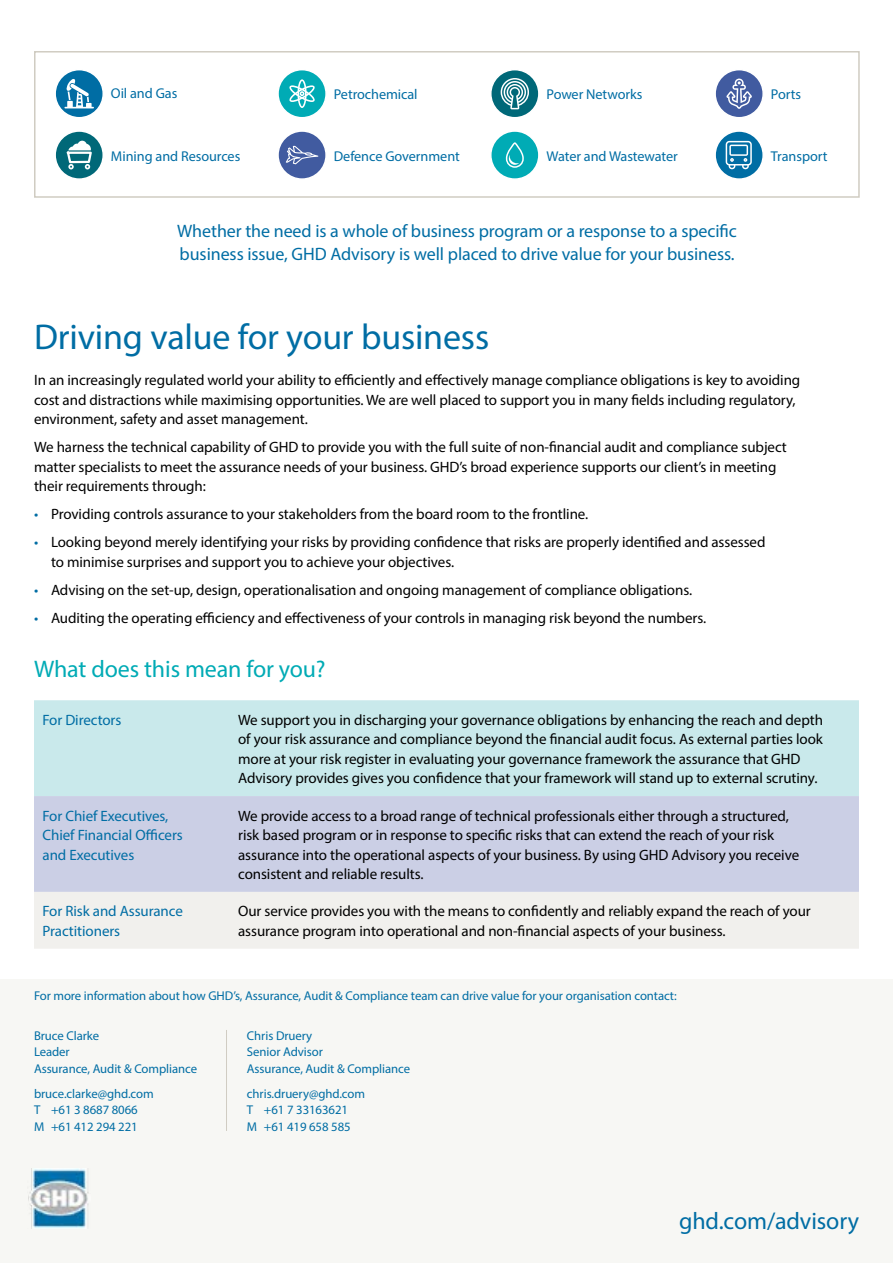
<style>
.page{position:relative;width:893px;height:1263px;background:#fff}
.page>*{position:absolute;margin:0;border:0;box-sizing:border-box;transform-origin:0 0}
.t1{font:36px "Myriad Pro";letter-spacing:-.005em;color:#006da4}
.t2{font:24px "Myriad Pro";letter-spacing:-.005em;color:#00abb5}
.t3{font:24px "Myriad Pro";letter-spacing:-.005em;color:#006da4}
.t4{font:18px/22.5px "Myriad Pro";letter-spacing:-.005em;color:#006da4}
.t5{font:15px/19.5px "Myriad Pro";letter-spacing:-.005em;color:#000}
.t6{font:15px/19.5px "Myriad Pro";letter-spacing:-.005em;color:#006da4}
.t7{font:14.25px "Myriad Pro";letter-spacing:-.005em;color:#006da4}
.t8{font:12.75px/16.5px "Myriad Pro";letter-spacing:-.005em;color:#006da4}
.s1{color:#006da4}
</style>
<div class="page">
<div style="left:0;top:979px;width:893px;height:284px;background:#f7f7f4"></div>
<img style="left:28px;top:1168px;width:61px;height:61px">
<div style="left:34px;top:700px;width:825px;height:96px;background:#c9e9eb"></div>
<div style="left:34px;top:796px;width:825px;height:96px;background:#cbcfe5"></div>
<div style="left:34px;top:892px;width:825px;height:57px;background:#f1f0ed"></div>
<hr style="left:226px;top:1030px;width:1px;height:101px;background:#d0ccc2">
<div style="left:34px;top:51px;width:826px;height:147px;border:2px solid #d0ccc2"></div>
<svg style="left:55px;top:70px;width:48px;height:48px"></svg>
<div style="left:54px;top:69px;width:50px;height:49px;border:1px solid #fff;border-radius:50%"></div>
<svg style="left:64px;top:79px;width:30px;height:29px"></svg>
<div style="left:491px;top:131px;width:48px;height:48px;background:#00abb5;border-radius:50%"></div>
<div style="left:490px;top:130px;width:50px;height:50px;border:1px solid #fff;border-radius:50%"></div>
<svg style="left:506px;top:142px;width:18px;height:26px"></svg>
<div style="left:715px;top:70px;width:48px;height:48px;background:#415ba0;border-radius:50%"></div>
<div style="left:714px;top:69px;width:50px;height:49px;border:1px solid #fff;border-radius:50%"></div>
<svg style="left:726px;top:79px;width:26px;height:30px"></svg>
<div style="left:278px;top:70px;width:48px;height:48px;background:#00abb5;border-radius:50%"></div>
<div style="left:277px;top:69px;width:50px;height:49px;border:1px solid #fff;border-radius:50%"></div>
<svg style="left:289px;top:79px;width:26px;height:29px"></svg>
<div style="left:55px;top:131px;width:48px;height:48px;background:#006878;border-radius:50%"></div>
<div style="left:54px;top:130px;width:50px;height:50px;border:1px solid #fff;border-radius:50%"></div>
<svg style="left:65px;top:132px;width:28px;height:37px"></svg>
<svg style="left:715px;top:131px;width:48px;height:48px"></svg>
<div style="left:714px;top:130px;width:50px;height:50px;border:1px solid #fff;border-radius:50%"></div>
<svg style="left:726px;top:141px;width:26px;height:28px"></svg>
<svg style="left:491px;top:70px;width:48px;height:48px"></svg>
<div style="left:490px;top:69px;width:50px;height:49px;border:1px solid #fff;border-radius:50%"></div>
<svg style="left:501px;top:78px;width:28px;height:31px"></svg>
<div style="left:278px;top:131px;width:48px;height:48px;background:#415ba0;border-radius:50%"></div>
<div style="left:277px;top:130px;width:50px;height:50px;border:1px solid #fff;border-radius:50%"></div>
<svg style="left:286px;top:146px;width:32px;height:18px"></svg>
<p class="t7" style="left:111px;top:84px;width:68px">Oil and Gas</p>
<p class="t7" style="left:111px;top:147px;width:131px">Mining and Resources</p>
<p class="t7" style="left:334px;top:86px;width:85px">Petrochemical</p>
<p class="t7" style="left:334px;top:147px;width:128px">Defence Government</p>
<p class="t7" style="left:547px;top:86px;width:97px">Power Networks</p>
<p class="t7" style="left:771px;top:86px;width:32px">Ports</p>
<p class="t7" style="left:547px;top:147px;width:133px">Water and Wastewater</p>
<p class="t7" style="left:771px;top:147px;width:58px">Transport</p>
<p class="t4" style="left:177px;top:220px;width:561px">Whether the need is a whole of business program or a response to a specific business issue, GHD Advisory is well placed to drive value for your business.</p>
<h1 class="t1" style="left:34px;top:315px;width:457px">Driving value for your business</h1>
<p class="t5" style="left:34px;top:370px;width:768px">In an increasingly regulated world your ability to efficiently and effectively manage compliance obligations is key to avoiding cost and distractions while maximising opportunities. We are well placed to support you in many fields including regulatory, environment, safety and asset management.</p>
<p class="t5" style="left:34px;top:437px;width:754px">We harness the technical capability of GHD to provide you with the full suite of non-financial audit and compliance subject matter specialists to meet the assurance needs of your business. GHD’s broad experience supports our client’s in meeting their requirements through:</p>
<p class="t5" style="left:34px;top:504px;width:556px"><span class="s1">•</span> Providing controls assurance to your stakeholders from the board room to the frontline.</p>
<p class="t5" style="left:51px;top:532px;width:716px;text-indent:-17px"><span class="s1">•</span> Looking beyond merely identifying your risks by providing confidence that risks are properly identified and assessed to minimise surprises and support you to achieve your objectives.</p>
<p class="t5" style="left:34px;top:580px;width:660px"><span class="s1">•</span> Advising on the set-up, design, operationalisation and ongoing management of compliance obligations.</p>
<p class="t5" style="left:34px;top:608px;width:674px"><span class="s1">•</span> Auditing the operating efficiency and effectiveness of your controls in managing risk beyond the numbers.</p>
<h2 class="t2" style="left:34px;top:654px;width:293px">What does this mean for you?</h2>
<p class="t6" style="left:43px;top:710px;width:80px">For Directors</p>
<p class="t5" style="left:238px;top:710px;width:586px">We support you in discharging your governance obligations by enhancing the reach and depth of your risk assurance and compliance beyond the financial audit focus. As external parties look more at your risk register in evaluating your governance framework the assurance that GHD Advisory provides gives you confidence that your framework will stand up to external scrutiny.</p>
<p class="t6" style="left:43px;top:805px;width:142px">For Chief Executives,<br>Chief Financial Officers and Executives</p>
<p class="t5" style="left:238px;top:806px;width:563px">We provide access to a broad range of technical professionals either through a structured, risk based program or in response to specific risks that can extend the reach of your risk assurance into the operational aspects of your business. By using GHD Advisory you receive consistent and reliable results.</p>
<p class="t6" style="left:43px;top:901px;width:142px">For Risk and Assurance<br>Practitioners</p>
<p class="t5" style="left:238px;top:901px;width:574px">Our service provides you with the means to confidently and reliably expand the reach of your assurance program into operational and non-financial aspects of your business.</p>
<p class="t8" style="left:34px;top:988px;width:644px">For more information about how GHD’s, Assurance, Audit &amp; Compliance team can drive value for your organisation contact:</p>
<p class="t8" style="left:34px;top:1027px;width:165px">Bruce Clarke<br>Leader<br>Assurance, Audit &amp; Compliance</p>
<p class="t8" style="left:34px;top:1085px;width:121px">bruce.clarke@ghd.com<br>T +61 3 8687 8066<br>M +61 412 294 221</p>
<p class="t8" style="left:247px;top:1027px;width:165px">Chris Druery<br>Senior Advisor<br>Assurance, Audit &amp; Compliance</p>
<p class="t8" style="left:247px;top:1085px;width:120px">chris.druery@ghd.com<br>T +61 7 33163621<br>M +61 419 658 585</p>
<h2 class="t3" style="left:679px;top:1206px;width:181px">ghd.com/advisory</h2>
</div>
